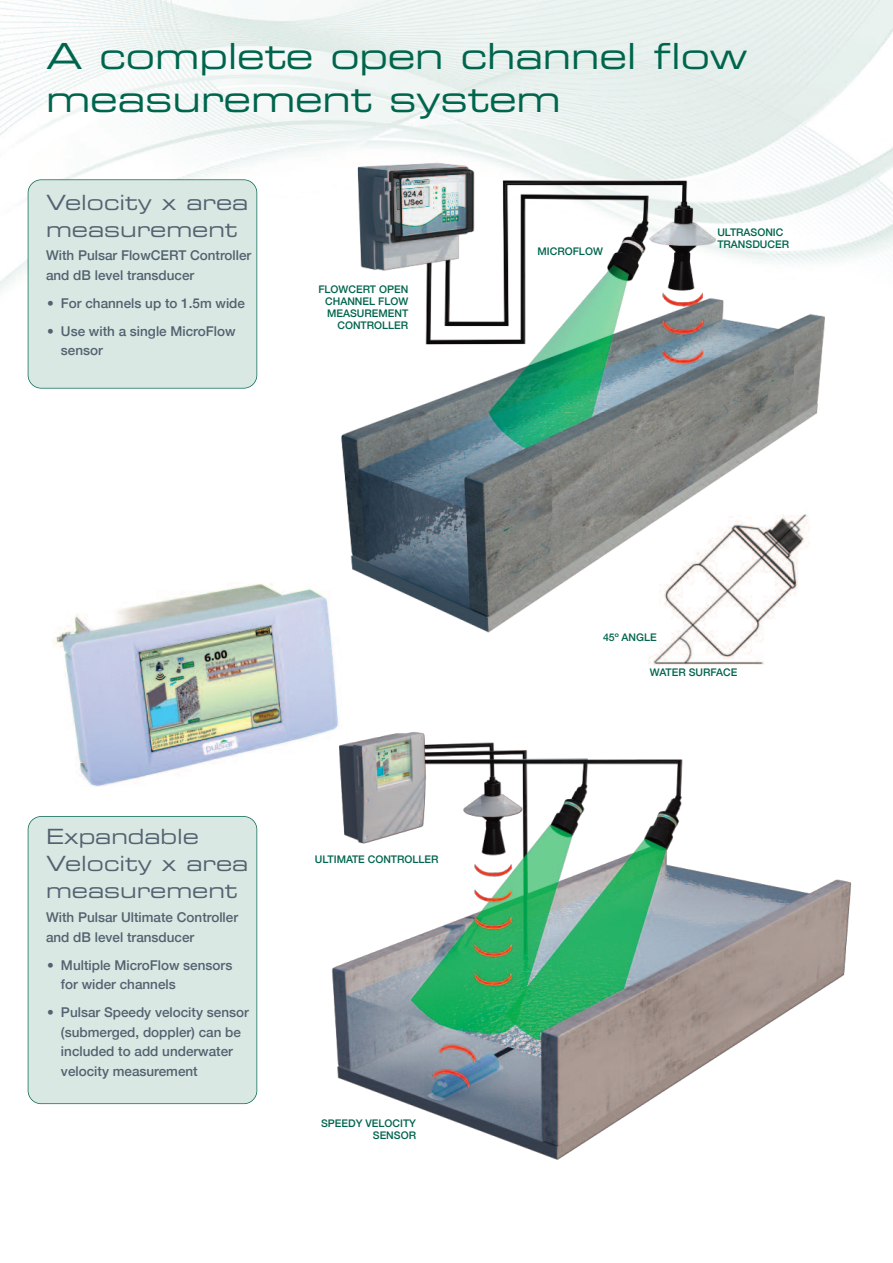
<style>
.page{position:relative;width:893px;height:1263px;background:#fff}
.page>*{position:absolute;margin:0;border:0;box-sizing:border-box;transform-origin:0 0}
.t1{font:36px/43.2px "Eurostile Extended Two";letter-spacing:-.005em;color:#00654d}
.t2{font:21px/27px "Eurostile Extended Two";color:#52626f}
.t3{font:500 13.5px/19.5px "Helvetica Neue";color:#52626f}
.t4{font:500 10.5px/12px "Helvetica Neue";color:#00654d;text-align:right}
</style>
<div class="page">
<img style="left:0;top:0;width:893px;height:387px">
<div style="left:28px;top:817px;width:228px;height:286px;background:#dae8e4;border-radius:13px"></div>
<div style="left:28px;top:816px;width:229px;height:288px;border:2px solid #00654d;border-radius:14px"></div>
<div style="left:28px;top:180px;width:228px;height:208px;background:#dae8e4;border-radius:13px"></div>
<div style="left:28px;top:179px;width:229px;height:210px;border:2px solid #00654d;border-radius:14px"></div>
<img style="left:648px;top:645px;width:116px;height:20px">
<img style="left:332px;top:150px;width:497px;height:495px">
<img style="left:53px;top:582px;width:296px;height:205px">
<img style="left:252px;top:725px;width:599px;height:435px">
<h1 class="t1" style="left:46px;top:37px;width:703px">A complete open channel flow measurement system</h1>
<h2 class="t2" style="left:46px;top:190px;width:204px">Velocity x area measurement</h2>
<p class="t3" style="left:46px;top:245px;width:207px">With Pulsar FlowCERT Controller and dB level transducer</p>
<p class="t3" style="left:47px;top:293px;width:199px">• For channels up to 1.5m wide</p>
<p class="t3" style="left:61px;top:321px;width:176px;text-indent:-14px">• Use with a single MicroFlow sensor</p>
<p class="t4" style="left:318px;top:283px;width:91px">FLOWCERT OPEN<br>CHANNEL FLOW<br>MEASUREMENT<br>CONTROLLER</p>
<p class="t4" style="left:538px;top:245px;width:67px">MICROFLOW</p>
<p class="t4" style="left:717px;top:226px;width:73px;text-align:left">ULTRASONIC<br>TRANSDUCER</p>
<h2 class="t2" style="left:46px;top:825px;width:204px">Expandable<br>Velocity x area measurement</h2>
<p class="t3" style="left:46px;top:907px;width:194px">With Pulsar Ultimate Controller and dB level transducer</p>
<p class="t3" style="left:61px;top:955px;width:173px;text-indent:-14px">• Multiple MicroFlow sensors for wider channels</p>
<p class="t3" style="left:61px;top:1002px;width:189px;text-indent:-14px">• Pulsar Speedy velocity sensor (submerged, doppler) can be included to add underwater velocity measurement</p>
<p class="t4" style="left:315px;top:853px;width:125px">ULTIMATE CONTROLLER</p>
<p class="t4" style="left:321px;top:1117px;width:96px">SPEEDY VELOCITY<br>SENSOR</p>
<p class="t4" style="left:603px;top:631px;width:55px">45º ANGLE</p>
<p class="t4" style="left:650px;top:666px;width:89px">WATER SURFACE</p>
</div>
